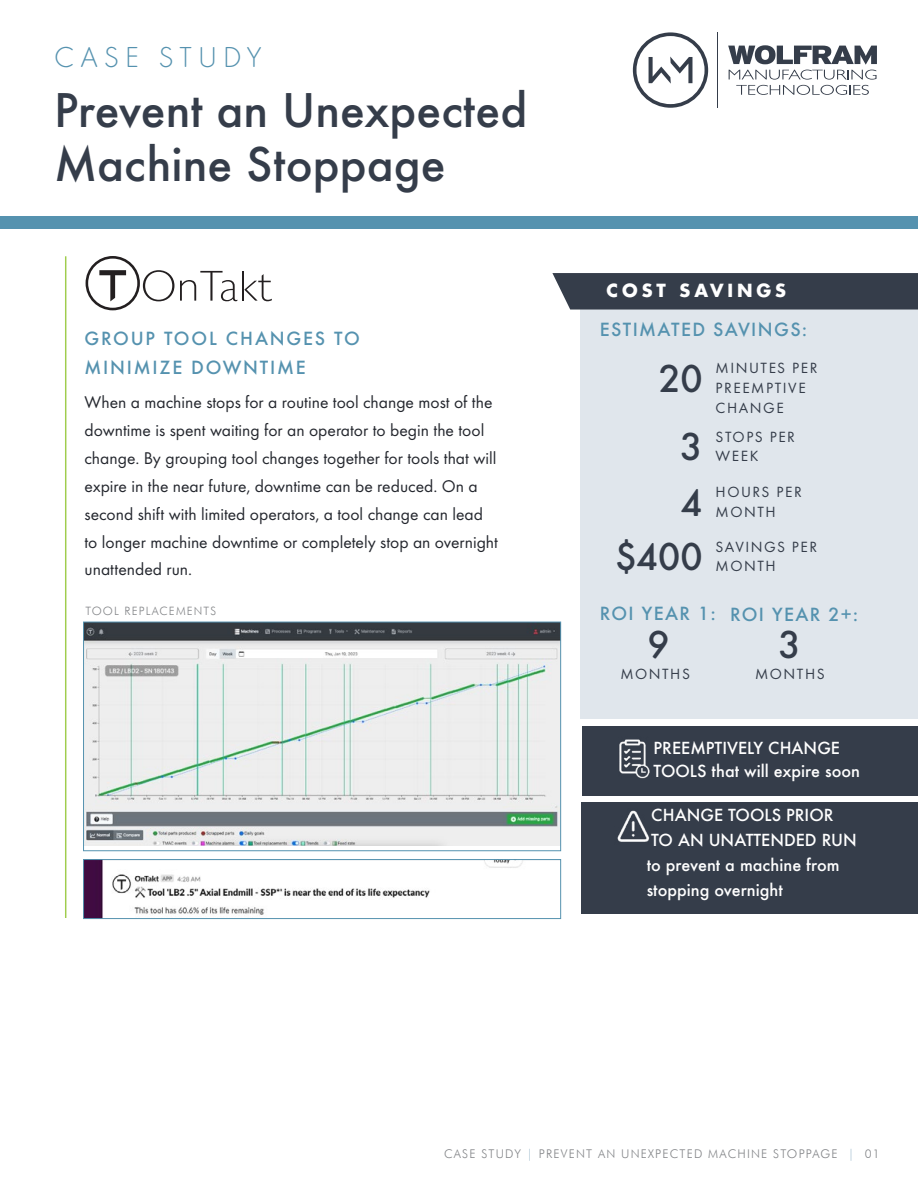
<style>
.page{position:relative;width:918px;height:1188px;background:#fff}
.page>*{position:absolute;margin:0;border:0;box-sizing:border-box;transform-origin:0 0}
.t1{font:500 45px/54px "Futura";color:#353d4a}
.t2{font:500 40.5px "Futura Round";color:#353d4a}
.t3{font:300 30px "Futura Round";letter-spacing:.2em;color:#5592af}
.t4{font:17.7px/27.9px "Futura Round";color:#24272e}
.t5{font:500 17.7px/29.4px "Futura";letter-spacing:.085em;color:#5592af}
.t6{font:700 17.7px "Futura";letter-spacing:.22em;color:#fff}
.t7{font:500 16.2px/25px "Futura";color:#fff}
.t8{font:15.45px/19.6px "Futura Round";letter-spacing:.1em;color:#353d4a}
.t9{font:300 12px "Futura BT";letter-spacing:.1em;color:#828487}
.t10{font:300 11.55px "Futura BT";letter-spacing:.1em;color:#828487}
.s1{color:#98b6ca}
</style>
<div class="page">
<img style="left:85px;top:624px;width:474px;height:221px">
<div style="left:83px;top:622px;width:478px;height:229px;border:1px solid #5592af"></div>
<div style="left:0;top:216px;width:918px;height:13px;background:#5592af"></div>
<svg style="left:180px;top:271px;width:57px;height:30px"></svg>
<hr style="left:242px;top:271px;width:2px;height:30px;background:#231f20">
<svg style="left:244px;top:274px;width:28px;height:27px"></svg>
<svg style="left:86px;top:256px;width:88px;height:54px"></svg>
<hr style="left:718px;top:32px;width:1px;height:76px;background:#353d4a">
<svg style="left:633px;top:32px;width:75px;height:76px"></svg>
<svg style="left:728px;top:45px;width:149px;height:50px"></svg>
<div style="left:580px;top:286px;width:338px;height:433px;background:#e0e6ec"></div>
<svg style="left:552px;top:273px;width:366px;height:37px;background:#3d4451"></svg>
<div style="left:582px;top:803px;width:336px;height:111px;background:#353d4a"></div>
<div style="left:582px;top:727px;width:336px;height:69px;background:#353d4a"></div>
<img style="left:619px;top:739px;width:31px;height:40px">
<img style="left:85px;top:861px;width:438px;height:56px">
<div style="left:83px;top:859px;width:478px;height:60px;border:1px solid #5592af"></div>
<img style="left:617px;top:810px;width:33px;height:32px">
<hr style="left:65px;top:256px;width:1px;height:662px;background:#a0cd4d">
<h3 class="t3" style="left:54px;top:37px;width:209px">CASE STUDY</h3>
<h1 class="t1" style="left:54px;top:83px;width:475px">Prevent an Unexpected<br>Machine Stoppage</h1>
<p class="t5" style="left:85px;top:323px;width:277px">GROUP TOOL CHANGES TO<br>MINIMIZE DOWNTIME</p>
<p class="t4" style="left:85px;top:387px;width:415px">When a machine stops for a routine tool change most of the downtime is spent waiting for an operator to begin the tool change. By grouping tool changes together for tools that will expire in the near future, downtime can be reduced. On a second shift with limited operators, a tool change can lead to longer machine downtime or completely stop an overnight unattended run.</p>
<p class="t10" style="left:85px;top:604px;width:132px">TOOL REPLACEMENTS</p>
<p class="t6" style="left:607px;top:279px;width:181px">COST SAVINGS</p>
<p class="t5" style="left:600px;top:315px;width:209px">ESTIMATED SAVINGS:</p>
<h2 class="t2" style="left:659px;top:348px;width:45px">20</h2>
<p class="t8" style="left:716px;top:357px;width:103px">MINUTES PER<br>PREEMPTIVE<br>CHANGE</p>
<h2 class="t2" style="left:680px;top:417px;width:24px">3</h2>
<p class="t8" style="left:716px;top:426px;width:81px">STOPS PER<br>WEEK</p>
<h2 class="t2" style="left:681px;top:472px;width:23px">4</h2>
<p class="t8" style="left:716px;top:481px;width:88px">HOURS PER<br>MONTH</p>
<h2 class="t2" style="left:615px;top:527px;width:89px">$400</h2>
<p class="t8" style="left:716px;top:536px;width:103px">SAVINGS PER<br>MONTH</p>
<p class="t5" style="left:600px;top:599px;width:118px">ROI YEAR 1:</p>
<h2 class="t2" style="left:648px;top:614px;width:24px">9</h2>
<p class="t5" style="left:730px;top:600px;width:130px">ROI YEAR 2+:</p>
<h2 class="t2" style="left:779px;top:614px;width:24px">3</h2>
<p class="t8" style="left:620px;top:663px;width:71px">MONTHS</p>
<p class="t8" style="left:755px;top:663px;width:71px">MONTHS</p>
<p class="t7" style="left:654px;top:736px;width:208px;line-height:23.5px">PREEMPTIVELY CHANGE<br>TOOLS that will expire soon</p>
<p class="t7" style="left:647px;top:803px;width:212px">CHANGE TOOLS PRIOR<br>TO AN UNATTENDED RUN to prevent a machine from stopping overnight</p>
<p class="t9" style="left:444px;top:1146px;width:437px">CASE STUDY <span class="s1">|</span> PREVENT AN UNEXPECTED MACHINE STOPPAGE <span class="s1">|</span> 01</p>
</div>
